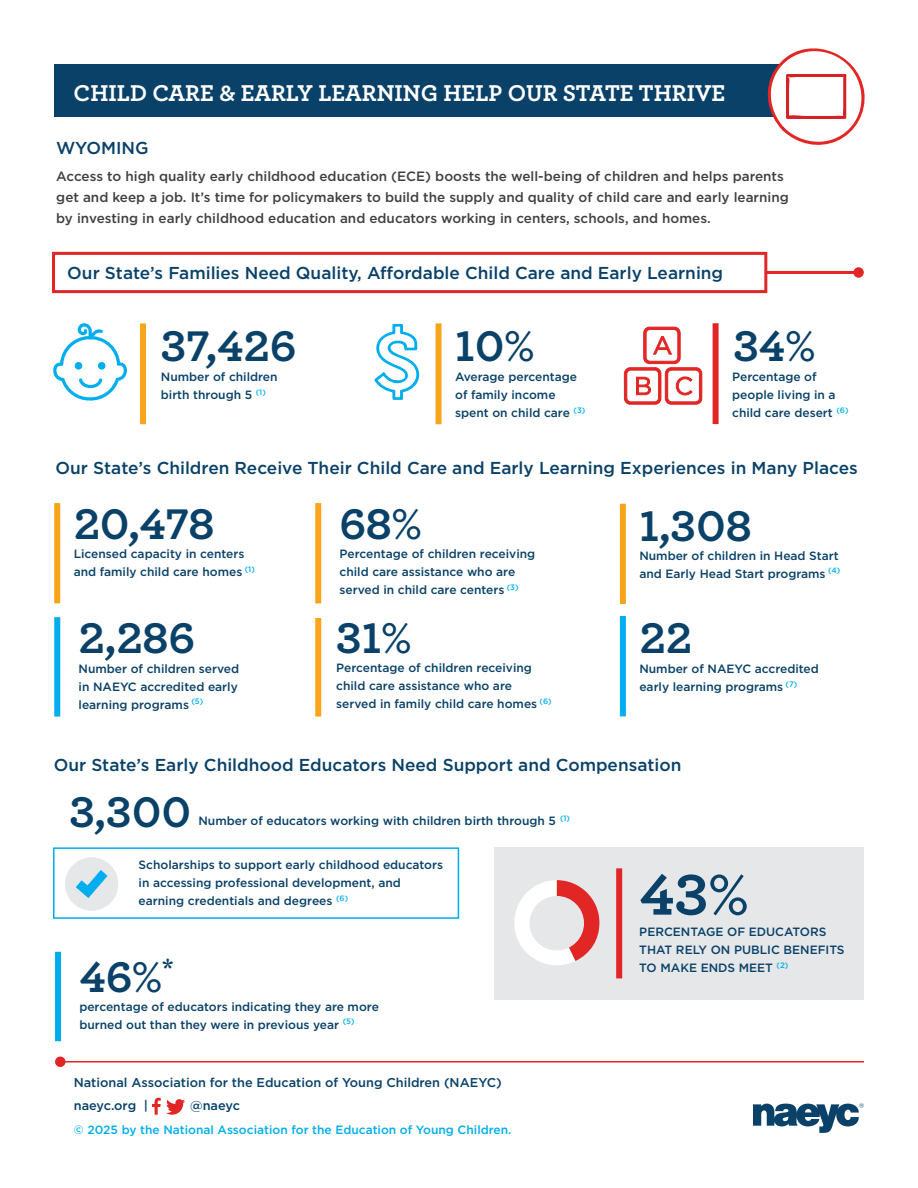
<style>
.page{position:relative;width:918px;height:1188px;background:#fff}
.page>*{position:absolute;margin:0;border:0;box-sizing:border-box;transform-origin:0 0}
.Numbers_4{font:700 60px "Archer Pro";color:#094168}
.Numbers_1{font:700 45px "Archer Pro";color:#094168}
.t1{font:700 24px "Archer Pro";color:#fff}
.Subhead_2{font:500 17.25px "Gotham";color:#094168}
.Subhead_1{font:500 17.25px "Gotham";color:#094168}
.t2{font:500 13.5px/21px "Gotham";color:#413f41}
.t3{font:500 12.75px/22.5px "Gotham";color:#094168}
.Body_3{font:500 12px/18px "Gotham";color:#094168}
.t4{font:500 12px "Gotham";color:#00aeef}
</style>
<div class="page">
<svg style="left:753px;top:1103px;width:111px;height:30px"></svg>
<div style="left:55px;top:1057px;width:11px;height:10px;background:#e22525;border-radius:50%"></div>
<hr style="left:62px;top:1061px;width:802px;height:2px;background:#e22525">
<div style="left:54px;top:65px;width:760px;height:52px;background:#094168"></div>
<svg style="left:152px;top:1098px;width:33px;height:17px"></svg>
<hr style="left:54px;top:271px;width:805px;height:3px;background:#e22525">
<div style="left:853px;top:267px;width:11px;height:11px;background:#e22525;border-radius:50%"></div>
<div style="left:52px;top:252px;width:715px;height:41px;background:#fff;border:3px solid #e22525"></div>
<div style="left:315px;top:503px;width:6px;height:100px;background:#f9a51b"></div>
<div style="left:54px;top:503px;width:6px;height:100px;background:#f9a51b"></div>
<div style="left:54px;top:617px;width:6px;height:100px;background:#00aeef"></div>
<div style="left:140px;top:323px;width:6px;height:101px;background:#f9a51b"></div>
<div style="left:436px;top:323px;width:6px;height:101px;background:#f9a51b"></div>
<div style="left:620px;top:504px;width:6px;height:100px;background:#f9a51b"></div>
<div style="left:620px;top:616px;width:6px;height:100px;background:#00aeef"></div>
<div style="left:315px;top:618px;width:6px;height:99px;background:#f9a51b"></div>
<svg style="left:53px;top:323px;width:74px;height:78px"></svg>
<div style="left:713px;top:323px;width:6px;height:101px;background:#e22525"></div>
<svg style="left:624px;top:326px;width:79px;height:79px"></svg>
<svg style="left:374px;top:324px;width:46px;height:76px"></svg>
<svg style="left:767px;top:48px;width:98px;height:97px"></svg>
<div style="left:494px;top:847px;width:370px;height:153px;background:#e6e7e9"></div>
<div style="left:55px;top:952px;width:6px;height:89px;background:#00aeef"></div>
<div style="left:53px;top:847px;width:406px;height:72px;border:2px solid #00aeef"></div>
<div style="left:65px;top:857px;width:53px;height:54px;background:#e6e7e9;border-radius:50%"></div>
<svg style="left:71px;top:860px;width:46px;height:44px"></svg>
<svg style="left:514px;top:880px;width:85px;height:85px"></svg>
<div style="left:530px;top:896px;width:54px;height:54px;background:#e6e7e9;border-radius:50%"></div>
<div style="left:616px;top:868px;width:6px;height:110px;background:#e22525"></div>
<h3 class="t1" style="left:74px;top:74px;width:653px">CHILD CARE &amp; EARLY LEARNING HELP OUR STATE THRIVE</h3>
<p class="Subhead_1" style="left:56px;top:136px;width:94px">WYOMING</p>
<p class="t2" style="left:56px;top:166px;width:734px">Access to high quality early childhood education (ECE) boosts the well-being of children and helps parents get and keep a job. It’s time for policymakers to build the supply and quality of child care and early learning by investing in early childhood education and educators working in centers, schools, and homes.</p>
<p class="Subhead_2" style="left:67px;top:262px;width:657px">Our State’s Families Need Quality, Affordable Child Care and Early Learning</p>
<p class="Numbers_1" style="left:161px;top:311px;width:137px">37,426</p>
<p class="Numbers_1" style="left:733px;top:311px;width:83px">34%</p>
<p class="Numbers_1" style="left:455px;top:311px;width:81px">10%</p>
<p class="Body_3" style="left:161px;top:368px;width:118px">Number of children birth through 5 <sup>(1)</sup></p>
<p class="Body_3" style="left:455px;top:368px;width:132px">Average percentage of family income spent on child care <sup>(3)</sup></p>
<p class="Body_3" style="left:732px;top:368px;width:118px">Percentage of people living in a child care desert <sup>(6)</sup></p>
<p class="Subhead_2" style="left:56px;top:457px;width:804px">Our State’s Children Receive Their Child Care and Early Learning Experiences in Many Places</p>
<p class="Numbers_1" style="left:74px;top:489px;width:142px">20,478</p>
<p class="Numbers_1" style="left:639px;top:490px;width:114px">1,308</p>
<p class="Numbers_1" style="left:340px;top:489px;width:84px">68%</p>
<p class="Body_3" style="left:340px;top:545px;width:197px">Percentage of children receiving child care assistance who are served in child care centers <sup>(3)</sup></p>
<p class="Body_3" style="left:74px;top:545px;width:183px">Licensed capacity in centers and family child care homes <sup>(1)</sup></p>
<p class="Body_3" style="left:639px;top:546px;width:202px">Number of children in Head Start and Early Head Start programs <sup>(4)</sup></p>
<p class="Numbers_1" style="left:79px;top:603px;width:118px">2,286</p>
<p class="Body_3" style="left:79px;top:659px;width:162px;text-align:justify">Number of children served in NAEYC accredited early learning programs <sup>(5)</sup></p>
<p class="Numbers_1" style="left:336px;top:602px;width:77px">31%</p>
<p class="Numbers_1" style="left:639px;top:602px;width:54px">22</p>
<p class="Body_3" style="left:336px;top:659px;width:217px">Percentage of children receiving child care assistance who are served in family child care homes <sup>(6)</sup></p>
<p class="Body_3" style="left:639px;top:660px;width:181px">Number of NAEYC accredited early learning programs <sup>(7)</sup></p>
<p class="Subhead_2" style="left:54px;top:753px;width:629px">Our State’s Early Childhood Educators Need Support and Compensation</p>
<p class="Numbers_1" style="left:70px;top:776px;width:123px">3,300</p>
<p class="Body_3" style="left:198px;top:812px;width:373px">Number of educators working with children birth through 5 <sup>(1)</sup></p>
<p class="Body_3" style="left:139px;top:856px;width:306px">Scholarships to support early childhood educators in accessing professional development, and earning credentials and degrees <sup>(6)</sup></p>
<p class="Numbers_1" style="left:79px;top:941px;width:96px">46%<sup>*</sup></p>
<p class="Body_3" style="left:79px;top:997px;width:301px">percentage of educators indicating they are more burned out than they were in previous year <sup>(5)</sup></p>
<p class="t3" style="left:74px;top:1071px;width:429px">National Association for the Education of Young Children (NAEYC) naeyc.org |</p>
<p class="t3" style="left:190px;top:1094px;width:51px">@naeyc</p>
<p class="t4" style="left:74px;top:1122px;width:439px">© 2025 by the National Association for the Education of Young Children.</p>
<p class="Numbers_4" style="left:639px;top:847px;width:111px">43%</p>
<p class="Body_3" style="left:639px;top:923px;width:207px">PERCENTAGE OF EDUCATORS<br>THAT RELY ON PUBLIC BENEFITS<br>TO MAKE ENDS MEET <sup>(2)</sup></p>
</div>
